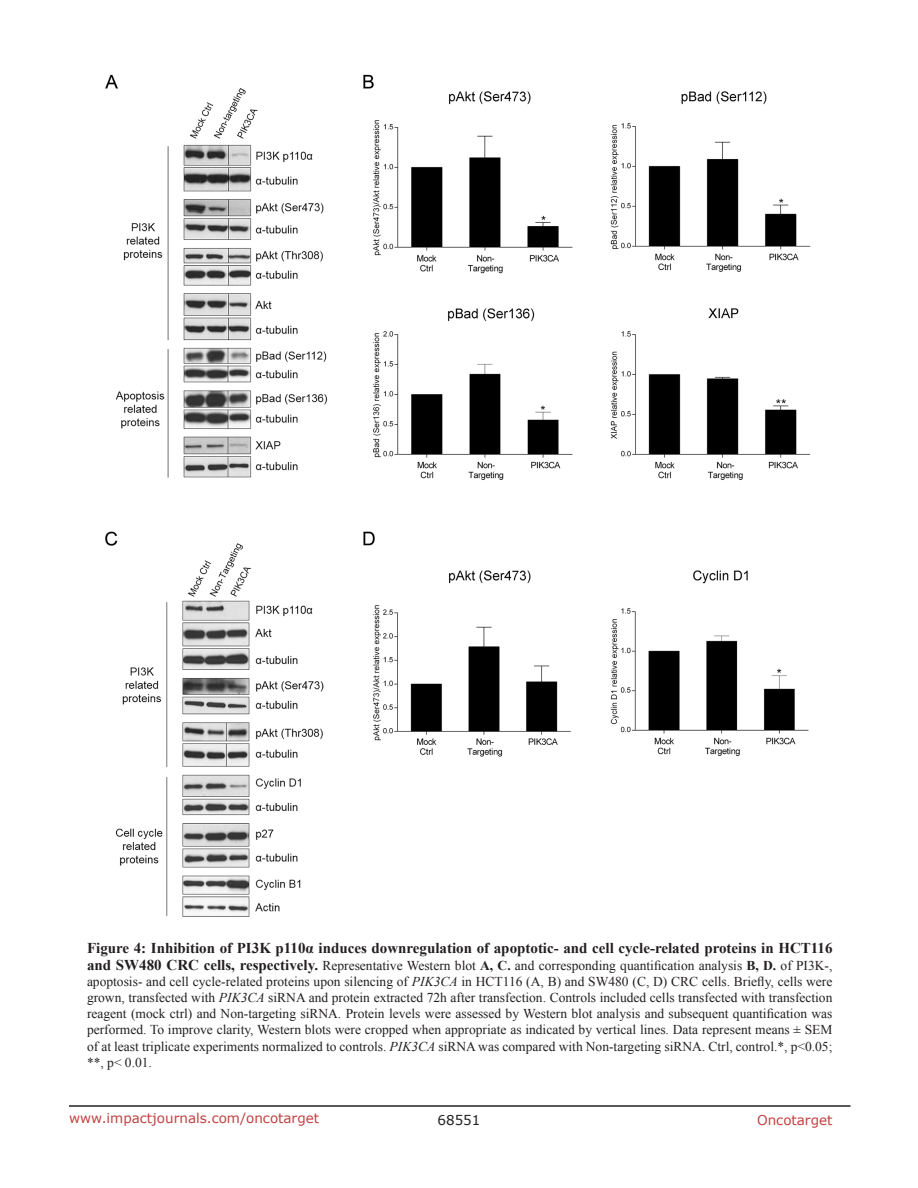
<style>
.page{position:relative;width:918px;height:1188px;background:#fff}
.page>*{position:absolute;margin:0;border:0;box-sizing:border-box;transform-origin:0 0}
.figuretext{font:700 15px "Times New Roman";color:#231f20}
.figuretext-2{font:13.5px/16.2px "Times New Roman";color:#231f20;text-align:justify}
.t1{font:13.5px "Verdana";color:#c24141}
.t2{font:13.5px "Verdana";color:#231f20}
.s1{font-weight:700;font-size:15px}
.s2{font-weight:700}
.s3{font-style:italic}
</style>
<div class="page">
<hr style="left:69px;top:1105px;width:781px;height:2px;background:#231f20">
<img style="left:105px;top:74px;width:706px;height:843px">
<p class="figuretext" style="left:87px;top:938px;width:747px">Figure 4: Inhibition of PI3K p110α induces downregulation of apoptotic- and cell cycle-related proteins in HCT116</p>
<p class="figuretext-2" style="left:87px;top:957px;width:747px"><span class="s1">and SW480 CRC cells, respectively.</span> Representative Western blot <span class="s2">A, C.</span> and corresponding quantification analysis <span class="s2">B, D.</span> of PI3K-, apoptosis- and cell cycle-related proteins upon silencing of <span class="s3">PIK3CA</span> in HCT116 (A, B) and SW480 (C, D) CRC cells. Briefly, cells were grown, transfected with <span class="s3">PIK3CA</span> siRNA and protein extracted 72h after transfection. Controls included cells transfected with transfection reagent (mock ctrl) and Non-targeting siRNA. Protein levels were assessed by Western blot analysis and subsequent quantification was performed. To improve clarity, Western blots were cropped when appropriate as indicated by vertical lines. Data represent means ± SEM of at least triplicate experiments normalized to controls. <span class="s3">PIK3CA</span> siRNA was compared with Non-targeting siRNA. Ctrl, control.*, p&lt;0.05; **, p&lt; 0.01.</p>
<p class="t1" style="left:69px;top:1109px;width:252px">www.impactjournals.com/oncotarget</p>
<p class="t2" style="left:438px;top:1111px;width:44px">68551</p>
<p class="t1" style="left:757px;top:1111px;width:77px">Oncotarget</p>
</div>
